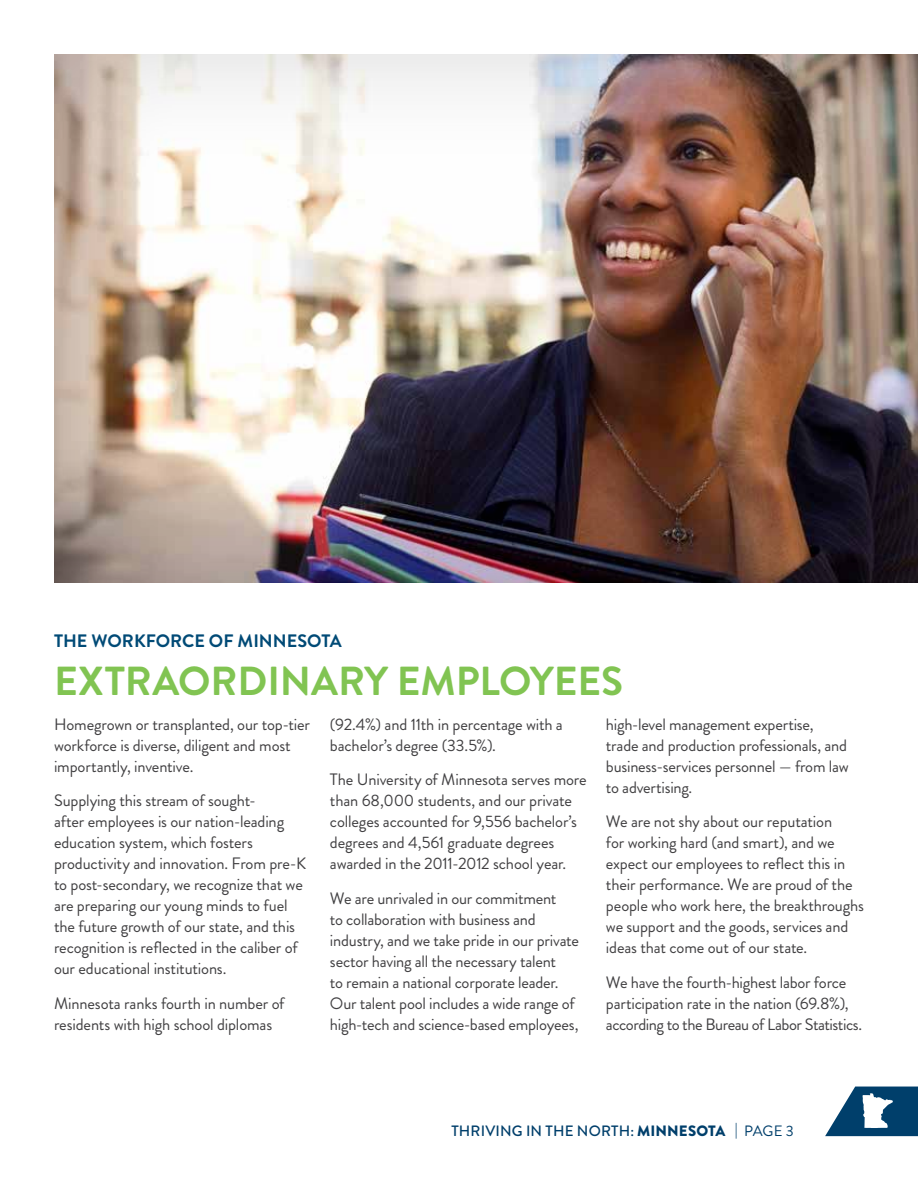
<style>
.page{position:relative;width:918px;height:1188px;background:#fff}
.page>*{position:absolute;margin:0;border:0;box-sizing:border-box;transform-origin:0 0}
.t1{font:700 40.5px "Brandon Grotesque";color:#81c452}
.t2{font:700 18px "Brandon Grotesque";color:#004a76}
.t3{font:16.5px/21px "Brandon Grotesque";letter-spacing:-.01em;color:#414042}
.t4{font:500 15px "Brandon Grotesque";letter-spacing:.01em;color:#003f6b}
.s1{font-weight:900}
.s2{font-weight:400}
</style>
<div class="page">
<div style="left:52px;top:52px;width:866px;height:531px;background:#000;opacity:.16"></div>
<svg style="left:825px;top:1087px;width:93px;height:49px"></svg>
<p class="t2" style="left:54px;top:628px;width:289px">THE WORKFORCE OF MINNESOTA</p>
<h1 class="t1" style="left:54px;top:653px;width:570px">EXTRAORDINARY EMPLOYEES</h1>
<p class="t3" style="left:54px;top:714px;width:258px">Homegrown or transplanted, our top-tier workforce is diverse, diligent and most importantly, inventive.</p>
<p class="t3" style="left:54px;top:790px;width:254px">Supplying this stream of sought-<br>after employees is our nation-leading education system, which fosters productivity and innovation. From pre-K to post-secondary, we recognize that we are preparing our young minds to fuel the future growth of our state, and this recognition is reflected in the caliber of our educational institutions.</p>
<p class="t3" style="left:54px;top:993px;width:232px">Minnesota ranks fourth in number of residents with high school diplomas</p>
<p class="t3" style="left:330px;top:714px;width:234px">(92.4%) and 11th in percentage with a bachelor’s degree (33.5%).</p>
<p class="t3" style="left:330px;top:769px;width:258px">The University of Minnesota serves more than 68,000 students, and our private colleges accounted for 9,556 bachelor’s degrees and 4,561 graduate degrees awarded in the 2011-2012 school year.</p>
<p class="t3" style="left:330px;top:888px;width:251px">We are unrivaled in our commitment<br>to collaboration with business and industry, and we take pride in our private sector having all the necessary talent<br>to remain a national corporate leader.<br>Our talent pool includes a wide range of high-tech and science-based employees,</p>
<p class="t3" style="left:606px;top:714px;width:244px">high-level management expertise, trade and production professionals, and business-services personnel — from law to advertising.</p>
<p class="t3" style="left:606px;top:811px;width:259px">We are not shy about our reputation<br>for working hard (and smart), and we expect our employees to reflect this in their performance. We are proud of the people who work here, the breakthroughs we support and the goods, services and ideas that come out of our state.</p>
<p class="t3" style="left:606px;top:972px;width:258px">We have the fourth-highest labor force participation rate in the nation (69.8%), according to the Bureau of Labor Statistics.</p>
<p class="t4" style="left:451px;top:1120px;width:344px">THRIVING IN THE NORTH: <span class="s1">MINNESOTA</span> <span class="s2">| PAGE 3</span></p>
</div>
